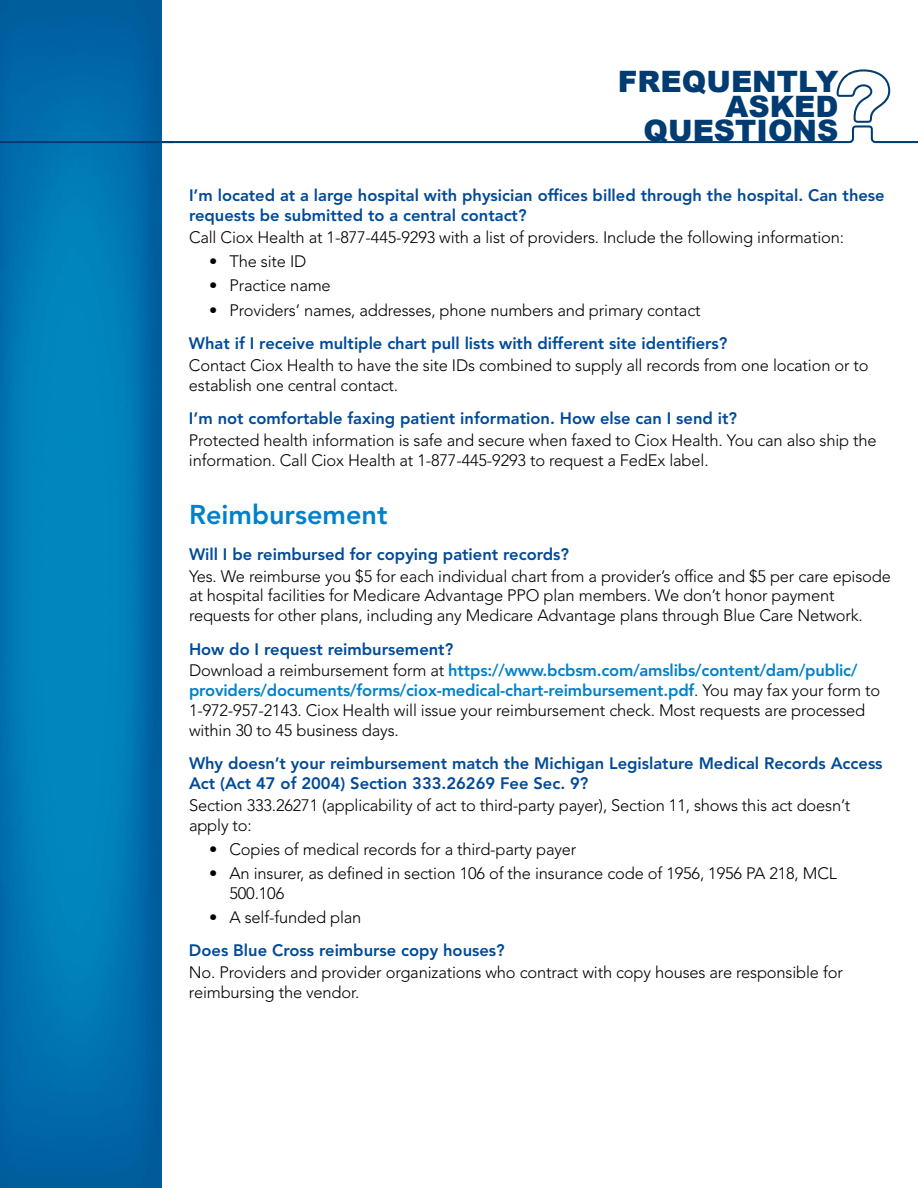
<style>
.page{position:relative;width:918px;height:1188px;background:#fff}
.page>*{position:absolute;margin:0;border:0;box-sizing:border-box;transform-origin:0 0}
.t1{font:900 29.55px/24.6px "Arial";color:#003b71;text-align:right}
.t2{font:800 27px "Avenir LT Std";color:#0081c9}
.t3{font:300 16.5px/19.8px "Avenir LT Std";letter-spacing:-.01em;color:#000}
.t4{font:800 16.5px/19.8px "Avenir LT Std";color:#004a98}
.t5{font:800 16.5px/21.9px "Avenir LT Std";letter-spacing:-.01em;color:#0081c9}
.s1{color:#004a98}
.s2{font-weight:300;color:#000}
.s3{font-weight:800;color:#0081c9}
</style>
<div class="page">
<img style="left:0;top:0;width:161px;height:1188px">
<svg style="left:0;top:69px;width:918px;height:74px"></svg>
<h1 class="t1" style="left:618px;top:68px;width:222px">FREQUENTLY<br>ASKED<br>QUESTIONS</h1>
<p class="t4" style="left:189px;top:186px;width:697px">I’m located at a large hospital with physician offices billed through the hospital. Can these requests be submitted to a central contact?</p>
<p class="t3" style="left:189px;top:228px;width:657px">Call Ciox Health at 1-877-445-9293 with a list of providers. Include the following information:</p>
<p class="t3" style="left:209px;top:252px;width:99px">• The site ID</p>
<p class="t3" style="left:209px;top:276px;width:123px">• Practice name</p>
<p class="t3" style="left:209px;top:300px;width:493px">• Providers’ names, addresses, phone numbers and primary contact</p>
<p class="t4" style="left:189px;top:333px;width:540px">What if I receive multiple chart pull lists with different site identifiers?</p>
<p class="t3" style="left:189px;top:355px;width:681px">Contact Ciox Health to have the site IDs combined to supply all records from one location or to establish one central contact.</p>
<p class="t4" style="left:189px;top:408px;width:550px">I’m not comfortable faxing patient information. How else can I send it?</p>
<p class="t3" style="left:189px;top:430px;width:689px">Protected health information is safe and secure when faxed to Ciox Health. You can also ship the information. Call Ciox Health at 1-877-445-9293 to request a FedEx label.</p>
<h2 class="t2" style="left:189px;top:499px;width:200px">Reimbursement</h2>
<p class="t4" style="left:189px;top:544px;width:382px">Will I be reimbursed for copying patient records?</p>
<p class="t3" style="left:189px;top:566px;width:704px">Yes. We reimburse you $5 for each individual chart from a provider’s office and $5 per care episode at hospital facilities for Medicare Advantage PPO plan members. We don’t honor payment requests for other plans, including any Medicare Advantage plans through Blue Care Network.</p>
<p class="t5" style="left:189px;top:638px;width:670px"><span class="s1">How do I request reimbursement?<br></span><span class="s2">Download a reimbursement form at</span> https://www.bcbsm.com/amslibs/content/dam/public/</p>
<p class="t3" style="left:189px;top:681px;width:693px"><span class="s3">providers/documents/forms/ciox-medical-chart-reimbursement.pdf</span>. You may fax your form to<br>1-972-957-2143. Ciox Health will issue your reimbursement check. Most requests are processed within 30 to 45 business days.</p>
<p class="t4" style="left:189px;top:754px;width:695px">Why doesn’t your reimbursement match the Michigan Legislature Medical Records Access<br>Act (Act 47 of 2004) Section 333.26269 Fee Sec. 9?</p>
<p class="t3" style="left:189px;top:795px;width:663px">Section 333.26271 (applicability of act to third-party payer), Section 11, shows this act doesn’t apply to:</p>
<p class="t3" style="left:209px;top:839px;width:369px">• Copies of medical records for a third-party payer</p>
<p class="t3" style="left:229px;top:863px;width:609px;text-indent:-20px">• An insurer, as defined in section 106 of the insurance code of 1956, 1956 PA 218, MCL<br>500.106</p>
<p class="t3" style="left:209px;top:907px;width:154px">• A self-funded plan</p>
<p class="t4" style="left:189px;top:941px;width:317px">Does Blue Cross reimburse copy houses?</p>
<p class="t3" style="left:189px;top:963px;width:655px">No. Providers and provider organizations who contract with copy houses are responsible for reimbursing the vendor.</p>
</div>
